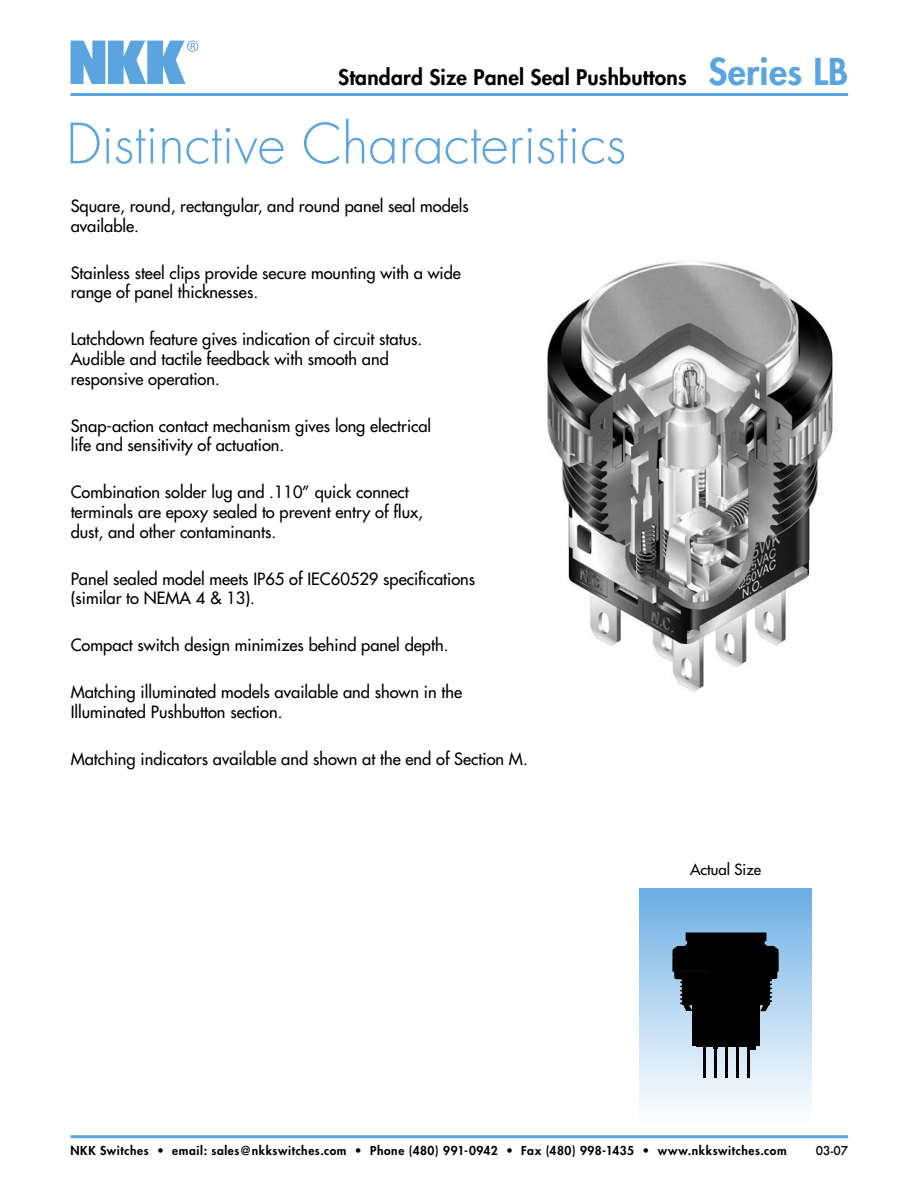
<style>
.page{position:relative;width:918px;height:1188px;background:#fff}
.page>*{position:absolute;margin:0;border:0;box-sizing:border-box;transform-origin:0 0}
.t1{font:300 54px "Futura Std";color:#5aa4e0}
.t2{font:800 21px "Futura Std";letter-spacing:.01em;color:#000}
.t3{font:500 16.5px/19.8px "Futura Std";color:#000}
.t4{font:500 15px "Futura Std";color:#000}
.t5{font:800 12px "Futura Std";letter-spacing:.045em;color:#000}
.t6{font:500 12px "Futura";color:#000}
.s1{font-size:36px;color:#5aa4e0}
</style>
<div class="page">
<hr style="left:71px;top:93px;width:777px;height:3px;background:#5aa4e0">
<hr style="left:71px;top:1135px;width:777px;height:3px;background:#5aa4e0">
<svg style="left:71px;top:40px;width:127px;height:44px"></svg>
<img style="left:547px;top:261px;width:286px;height:431px">
<div style="left:639px;top:889px;width:173px;height:232px;background:linear-gradient(to bottom,#6eafe4,#fefefd)"></div>
<hr style="left:747px;top:1047px;width:2px;height:30px;background:#000">
<hr style="left:736px;top:1047px;width:3px;height:30px;background:#000">
<hr style="left:725px;top:1047px;width:3px;height:30px;background:#000">
<hr style="left:714px;top:1049px;width:3px;height:28px;background:#000">
<hr style="left:703px;top:1047px;width:3px;height:30px;background:#000">
<svg style="left:673px;top:933px;width:106px;height:116px"></svg>
<div style="left:683px;top:978px;width:86px;height:27px;background:#000"></div>
<div style="left:709px;top:969px;width:36px;height:13px;background:#000"></div>
<p class="t2" style="left:338px;top:64px;width:512px">Standard Size Panel Seal Pushbuttons <span class="s1">Series LB</span></p>
<h1 class="t1" style="left:66px;top:111px;width:562px">Distinctive Characteristics</h1>
<p class="t3" style="left:71px;top:196px;width:400px">Square, round, rectangular, and round panel seal models available.</p>
<p class="t3" style="left:71px;top:263px;width:392px">Stainless steel clips provide secure mounting with a wide range of panel thicknesses.</p>
<p class="t3" style="left:71px;top:329px;width:353px">Latchdown feature gives indication of circuit status.<br>Audible and tactile feedback with smooth and responsive operation.</p>
<p class="t3" style="left:71px;top:416px;width:362px">Snap-action contact mechanism gives long electrical life and sensitivity of actuation.</p>
<p class="t3" style="left:71px;top:482px;width:354px">Combination solder lug and .110” quick connect terminals are epoxy sealed to prevent entry of flux, dust, and other contaminants.</p>
<p class="t3" style="left:71px;top:569px;width:406px">Panel sealed model meets IP65 of IEC60529 specifications (similar to NEMA 4 &amp; 13).</p>
<p class="t3" style="left:71px;top:635px;width:379px">Compact switch design minimizes behind panel depth.</p>
<p class="t3" style="left:71px;top:682px;width:393px">Matching illuminated models available and shown in the<br>Illuminated Pushbutton section.</p>
<p class="t3" style="left:71px;top:749px;width:459px">Matching indicators available and shown at the end of Section M.</p>
<p class="t4" style="left:690px;top:860px;width:73px">Actual Size</p>
<p class="t5" style="left:71px;top:1143px;width:718px">NKK Switches • email: sales@nkkswitches.com • Phone (480) 991-0942 • Fax (480) 998-1435 • www.nkkswitches.com</p>
<p class="t6" style="left:816px;top:1142px;width:34px">03-07</p>
</div>
